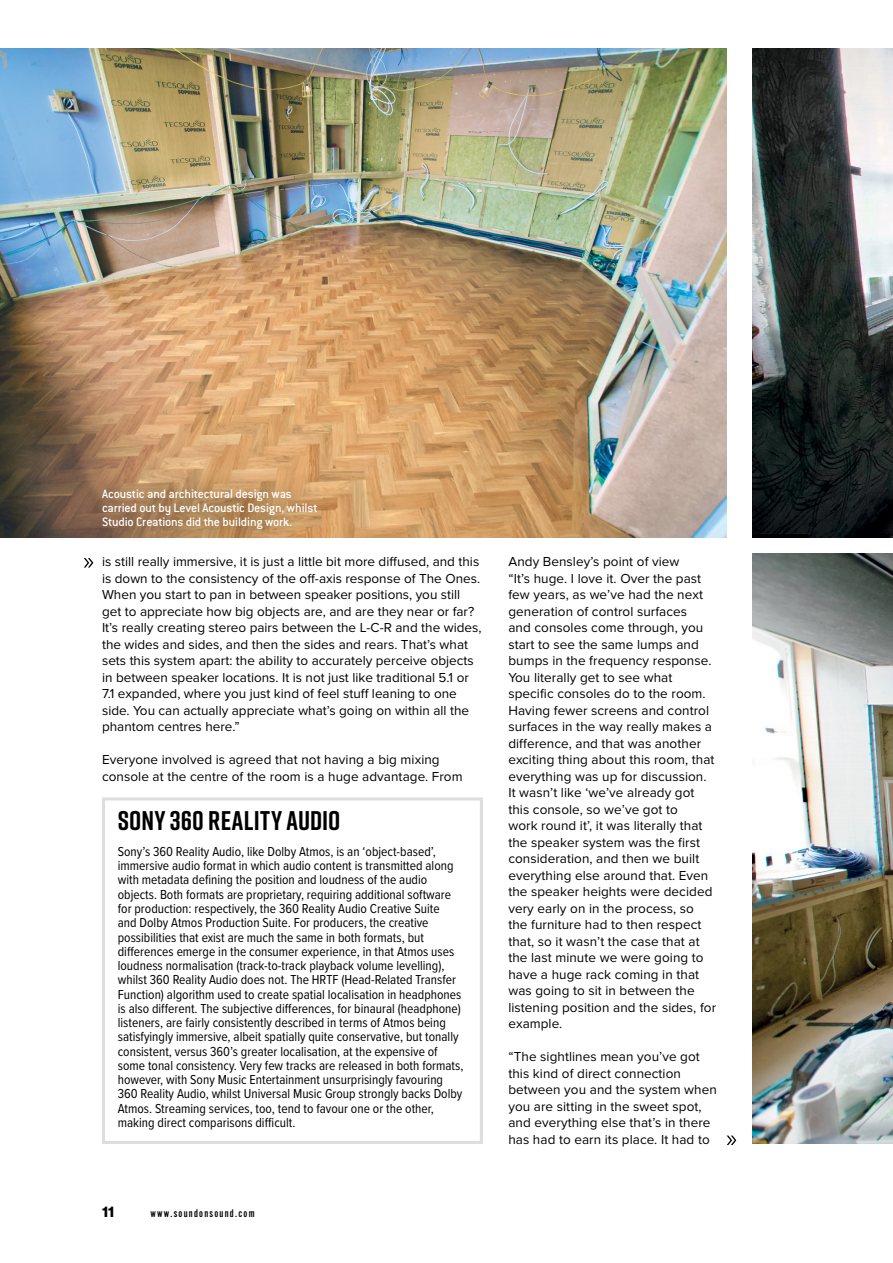
<style>
.page{position:relative;width:893px;height:1263px;background:#fff}
.page>*{position:absolute;margin:0;border:0;box-sizing:border-box;transform-origin:0 0}
.t1{font:700 27px "Rift";letter-spacing:.005em;color:#000}
.t2{font:15px "N Haas Grotesk DS Pro 75 Bd";color:#000}
.t3{font:13.5px/16.5px "Proxima Nova";letter-spacing:.005em;color:#000}
.t4{font:13.5px/14.2px "Proxima Nova Cond";color:#000}
.t5{font:500 13.5px/14.2px "Conduit ITC Std";letter-spacing:-.01em;color:#fff}
.t6{font:11.55px "Alternate Got No 2 D";letter-spacing:.11em;color:#000}
</style>
<div class="page">
<img style="left:752px;top:49px;width:141px;height:488px">
<img style="left:752px;top:554px;width:141px;height:590px">
<img style="left:0;top:49px;width:727px;height:488px">
<div style="left:84px;top:471px;width:251px;height:76px;background:#000;opacity:.2"></div>
<svg style="left:727px;top:1135px;width:9px;height:10px"></svg>
<div style="left:102px;top:797px;width:381px;height:347px;border:3px solid #dcddde"></div>
<svg style="left:84px;top:558px;width:9px;height:9px"></svg>
<p class="t5" style="left:102px;top:486px;width:217px">Acoustic and architectural design was carried out by Level Acoustic Design, whilst<br>Studio Creations did the building work.</p>
<p class="t3" style="left:102px;top:554px;width:381px">is still really immersive, it is just a little bit more diffused, and this is down to the consistency of the off-axis response of The Ones.<br>When you start to pan in between speaker positions, you still get to appreciate how big objects are, and are they near or far?<br>It’s really creating stereo pairs between the L-C-R and the wides, the wides and sides, and then the sides and rears. That’s what sets this system apart: the ability to accurately perceive objects in between speaker locations. It is not just like traditional 5.1 or 7.1 expanded, where you just kind of feel stuff leaning to one side. You can actually appreciate what’s going on within all the phantom centres here.”</p>
<p class="t3" style="left:102px;top:751px;width:362px">Everyone involved is agreed that not having a big mixing console at the centre of the room is a huge advantage. From</p>
<h1 class="t1" style="left:118px;top:801px;width:224px">SONY 360 REALITY AUDIO</h1>
<p class="t4" style="left:118px;top:844px;width:347px">Sony’s 360 Reality Audio, like Dolby Atmos, is an ‘object-based’, immersive audio format in which audio content is transmitted along with metadata defining the position and loudness of the audio objects. Both formats are proprietary, requiring additional software for production: respectively, the 360 Reality Audio Creative Suite<br>and Dolby Atmos Production Suite. For producers, the creative possibilities that exist are much the same in both formats, but differences emerge in the consumer experience, in that Atmos uses loudness normalisation (track-to-track playback volume levelling), whilst 360 Reality Audio does not. The HRTF (Head-Related Transfer Function) algorithm used to create spatial localisation in headphones is also different. The subjective differences, for binaural (headphone) listeners, are fairly consistently described in terms of Atmos being satisfyingly immersive, albeit spatially quite conservative, but tonally consistent, versus 360’s greater localisation, at the expensive of some tonal consistency. Very few tracks are released in both formats, however, with Sony Music Entertainment unsurprisingly favouring 360 Reality Audio, whilst Universal Music Group strongly backs Dolby Atmos. Streaming services, too, tend to favour one or the other, making direct comparisons difficult.</p>
<p class="t2" style="left:102px;top:1203px;width:14px">11</p>
<p class="t6" style="left:151px;top:1207px;width:106px">www.soundonsound.com</p>
<p class="t3" style="left:508px;top:553px;width:209px">Andy Bensley’s point of view<br>“It’s huge. I love it. Over the past few years, as we’ve had the next generation of control surfaces<br>and consoles come through, you start to see the same lumps and bumps in the frequency response.<br>You literally get to see what specific consoles do to the room.<br>Having fewer screens and control surfaces in the way really makes a difference, and that was another exciting thing about this room, that everything was up for discussion.<br>It wasn’t like ‘we’ve already got this console, so we’ve got to<br>work round it’, it was literally that the speaker system was the first consideration, and then we built everything else around that. Even the speaker heights were decided very early on in the process, so the furniture had to then respect that, so it wasn’t the case that at the last minute we were going to have a huge rack coming in that was going to sit in between the listening position and the sides, for example.</p>
<p class="t3" style="left:508px;top:1048px;width:210px">“The sightlines mean you’ve got this kind of direct connection between you and the system when you are sitting in the sweet spot, and everything else that’s in there has had to earn its place. It had to</p>
</div>
